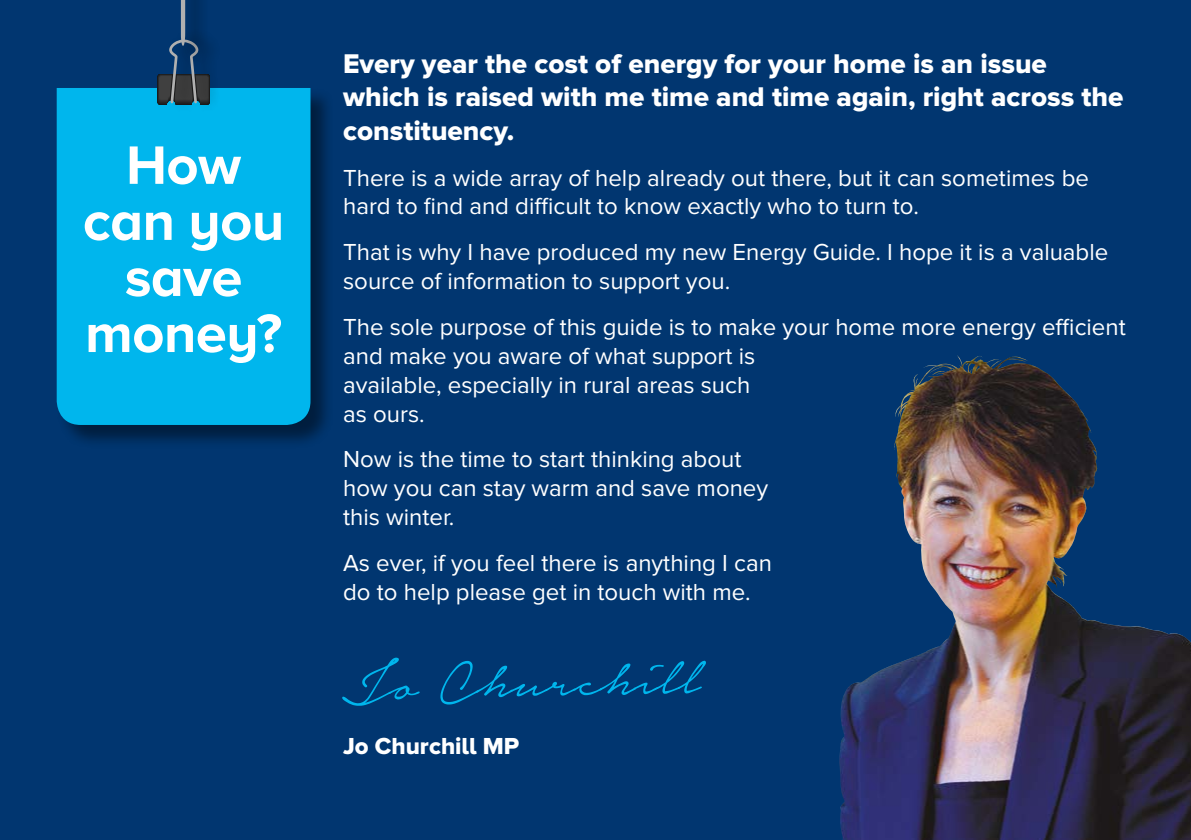
<style>
.page{position:relative;width:1191px;height:840px;background:#fff}
.page>*{position:absolute;margin:0;border:0;box-sizing:border-box;transform-origin:0 0}
.t1{font:74px "Notera Personal Use Only";color:#00b6ed}
.t2{font:700 56px/56px "Proxima Nova A";letter-spacing:-.01em;color:#fff;text-align:center}
.t3{font:28px/33.6px "Proxima Nova Extrabld";color:#fff}
.t4{font:24px/28.8px "Proxima Nova";color:#fff}
.t5{font:24px "Proxima Nova A Extrabld";color:#fff}
</style>
<div class="page">
<div style="left:0;top:0;width:1191px;height:839px;background:#013670"></div>
<div style="left:56px;top:88px;width:278px;height:361px;background:#000;opacity:.45"></div>
<div style="left:57px;top:88px;width:253px;height:336px;background:#00b6ed"></div>
<div style="left:169px;top:27px;width:52px;height:87px;background:#000;opacity:.45"></div>
<svg style="left:157px;top:0;width:53px;height:105px;background:#1f4063"></svg>
<img style="left:838px;top:360px;width:353px;height:479px">
<h2 class="t2" style="left:83px;top:136px;width:203px">How can you save money?</h2>
<p class="t3" style="left:343px;top:47px;width:782px">Every year the cost of energy for your home is an issue which is raised with me time and time again, right across the constituency.</p>
<p class="t4" style="left:343px;top:163px;width:747px">There is a wide array of help already out there, but it can sometimes be hard to find and difficult to know exactly who to turn to.</p>
<p class="t4" style="left:343px;top:238px;width:766px">That is why I have produced my new Energy Guide. I hope it is a valuable source of information to support you.</p>
<p class="t4" style="left:343px;top:313px;width:784px">The sole purpose of this guide is to make your home more energy efficient and make you aware of what support is<br>available, especially in rural areas such<br>as ours.</p>
<p class="t4" style="left:343px;top:445px;width:426px">Now is the time to start thinking about how you can stay warm and save money this winter.</p>
<p class="t4" style="left:343px;top:548px;width:430px">As ever, if you feel there is anything I can do to help please get in touch with me.</p>
<h1 class="t1" style="left:341px;top:646px;width:360px;rotate:-1deg">Jo Churchill</h1>
<p class="t5" style="left:343px;top:731px;width:178px">Jo Churchill MP</p>
</div>
